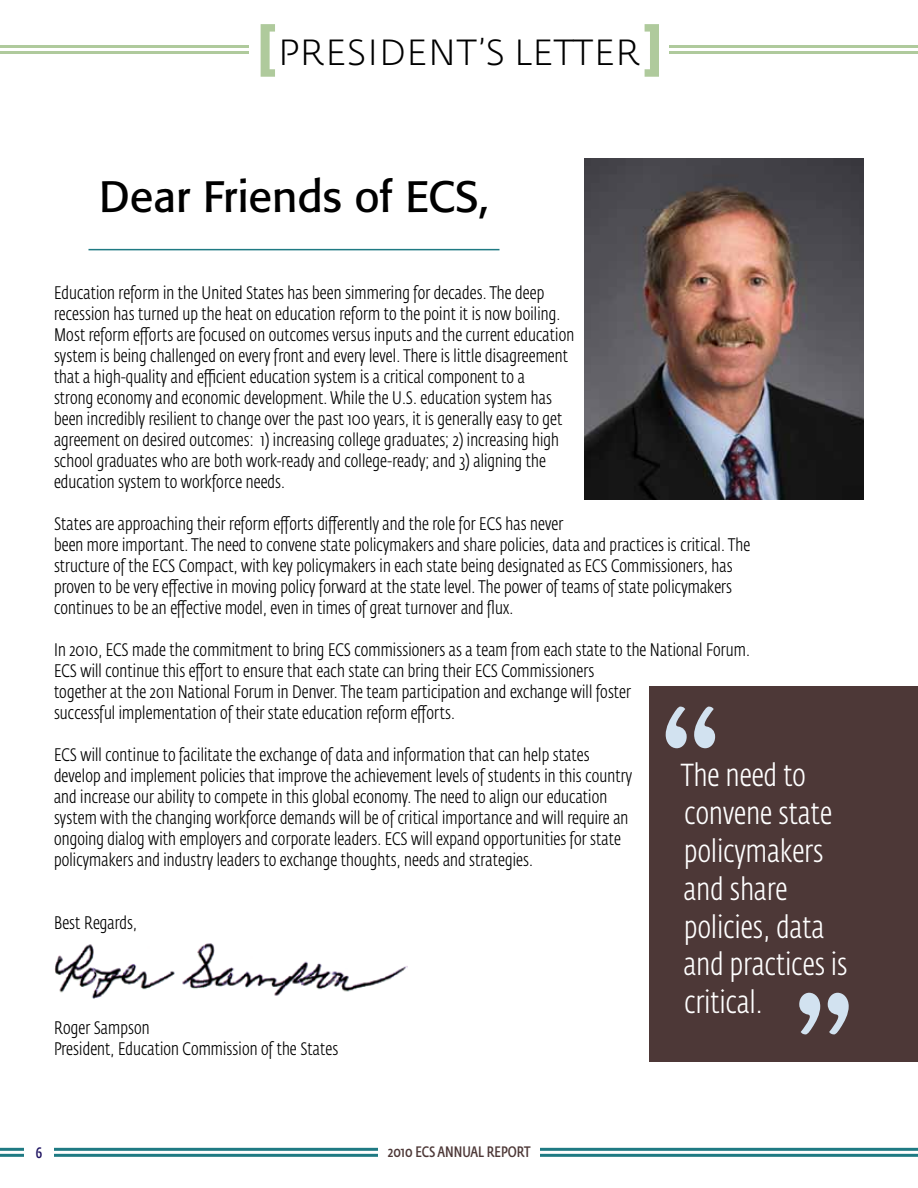
<style>
.page{position:relative;width:918px;height:1188px;background:#fff}
.page>*{position:absolute;margin:0;border:0;box-sizing:border-box;transform-origin:0 0}
.t1{font:43.5px "Formata";color:#000}
.t2{font:300 36px "Fedra Sans Std";letter-spacing:.025em;color:#000}
.t3{font:300 31.5px/37.8px "Fedra Sans Cond Std";letter-spacing:.01em;color:#fff}
.t4{font:300 18px/21px "Fedra Sans Cond Std";letter-spacing:.01em;color:#000}
.t5{font:600 15px "Fedra Sans Cond Std";color:#4d3837}
.t6{font:600 15px "Fedra Sans Cond Std";color:#1d1160}
.s1{font-weight:700;font-size:54px;color:#afca9c}
</style>
<div class="page">
<hr style="left:0;top:1148px;width:918px;height:3px;background:#1f7a83">
<hr style="left:0;top:1154px;width:918px;height:3px;background:#1f7a83">
<hr style="left:0;top:45px;width:918px;height:3px;background:#afca9c">
<hr style="left:0;top:51px;width:918px;height:3px;background:#afca9c">
<div style="left:378px;top:1138px;width:162px;height:19px;background:#fff"></div>
<div style="left:24px;top:1138px;width:30px;height:29px;background:#fff"></div>
<div style="left:249px;top:7px;width:420px;height:58px;background:#fff"></div>
<img style="left:585px;top:159px;width:279px;height:341px">
<img style="left:54px;top:943px;width:353px;height:56px">
<hr style="left:88px;top:249px;width:412px;height:1px;background:#1f7a83">
<div style="left:650px;top:686px;width:268px;height:376px;background:#4d3837"></div>
<svg style="left:666px;top:707px;width:49px;height:41px"></svg>
<svg style="left:799px;top:993px;width:50px;height:41px"></svg>
<h2 class="t2" style="left:257px;top:30px;width:405px"><span class="s1">[</span>PRESIDENT’S LETTER<span class="s1">]</span></h2>
<h1 class="t1" style="left:99px;top:170px;width:391px">Dear Friends of ECS,</h1>
<p class="t4" style="left:54px;top:283px;width:522px">Education reform in the United States has been simmering for decades. The deep recession has turned up the heat on education reform to the point it is now boiling.<br>Most reform efforts are focused on outcomes versus inputs and the current education system is being challenged on every front and every level. There is little disagreement that a high-quality and efficient education system is a critical component to a<br>strong economy and economic development. While the U.S. education system has been incredibly resilient to change over the past 100 years, it is generally easy to get agreement on desired outcomes: 1) increasing college graduates; 2) increasing high school graduates who are both work-ready and college-ready; and 3) aligning the education system to workforce needs.</p>
<p class="t4" style="left:54px;top:514px;width:698px">States are approaching their reform efforts differently and the role for ECS has never<br>been more important. The need to convene state policymakers and share policies, data and practices is critical. The structure of the ECS Compact, with key policymakers in each state being designated as ECS Commissioners, has proven to be very effective in moving policy forward at the state level. The power of teams of state policymakers continues to be an effective model, even in times of great turnover and flux.</p>
<p class="t4" style="left:54px;top:640px;width:697px">In 2010, ECS made the commitment to bring ECS commissioners as a team from each state to the National Forum.<br>ECS will continue this effort to ensure that each state can bring their ECS Commissioners<br>together at the 2011 National Forum in Denver. The team participation and exchange will foster<br>successful implementation of their state education reform efforts.</p>
<p class="t4" style="left:54px;top:745px;width:580px">ECS will continue to facilitate the exchange of data and information that can help states develop and implement policies that improve the achievement levels of students in this country and increase our ability to compete in this global economy. The need to align our education system with the changing workforce demands will be of critical importance and will require an ongoing dialog with employers and corporate leaders. ECS will expand opportunities for state policymakers and industry leaders to exchange thoughts, needs and strategies.</p>
<h3 class="t3" style="left:681px;top:757px;width:168px">The need to convene state policymakers and share policies, data and practices is critical.</h3>
<p class="t4" style="left:54px;top:913px;width:85px">Best Regards,</p>
<p class="t4" style="left:54px;top:1018px;width:286px">Roger Sampson<br>President, Education Commission of the States</p>
<p class="t6" style="left:36px;top:1144px;width:8px">6</p>
<p class="t5" style="left:388px;top:1143px;width:144px">2010 ECS ANNUAL REPORT</p>
</div>
